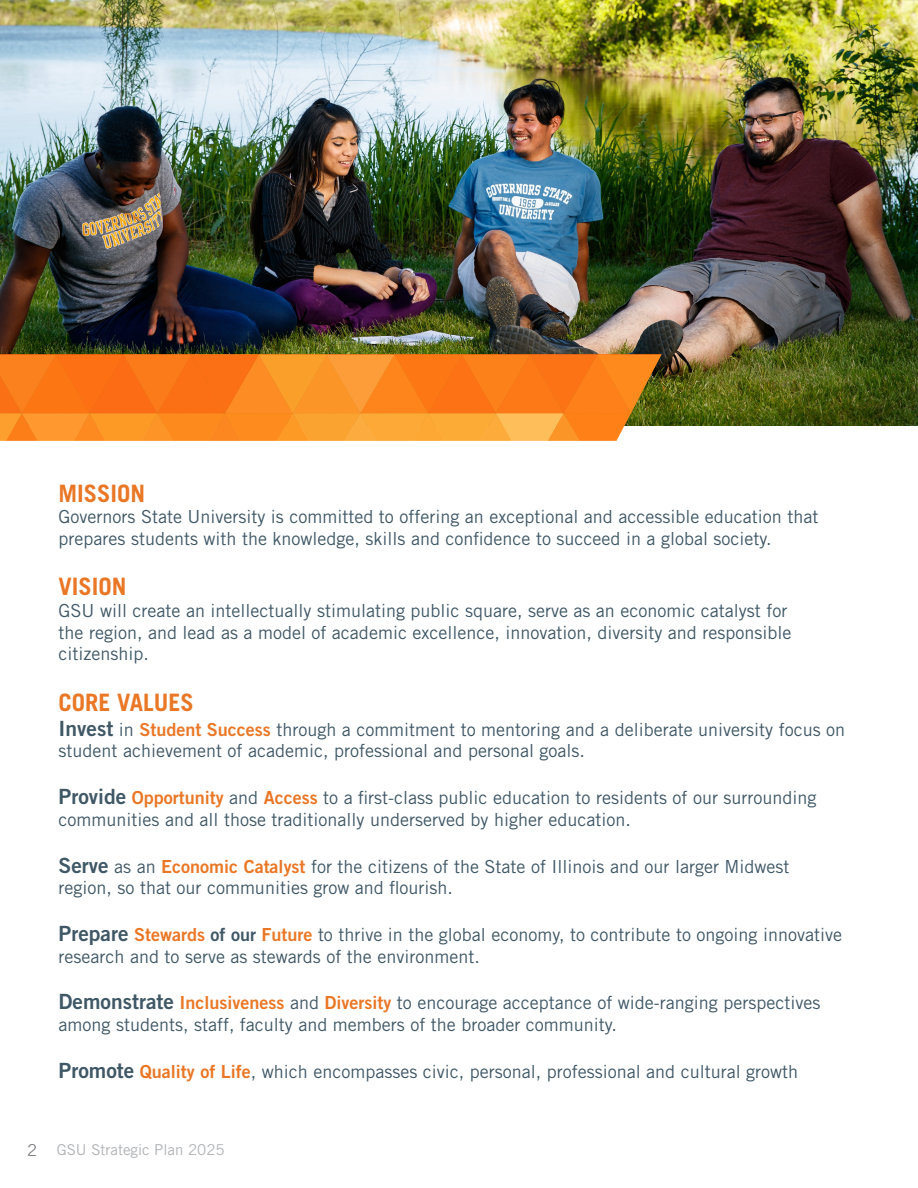
<style>
.page{position:relative;width:918px;height:1188px;background:#fff}
.page>*{position:absolute;margin:0;border:0;box-sizing:border-box;transform-origin:0 0}
.t1{font:700 24px "Trade Gothic LT Std";color:#e97726}
.t2{font:18px/21.6px "Trade Gothic LT Std";color:#405866}
.t3{font:15px "Trade Gothic LT Std";color:#b1b3b6}
.s1{font-family:"Trade Gothic LT Std Bd 2";font-size:21px}
.s2{font-family:"Trade Gothic LT Std Bd 2";color:#e97726}
.s3{font-family:"Trade Gothic LT Std Bd 2"}
.s4{font-size:16.5px;color:#808285}
</style>
<div class="page">
<img style="left:0;top:0;width:918px;height:426px">
<svg style="left:0;top:354px;width:662px;height:87px;background:#f78723"></svg>
<p class="t1" style="left:59px;top:479px;width:88px">MISSION</p>
<p class="t2" style="left:59px;top:506px;width:761px">Governors State University is committed to offering an exceptional and accessible education that prepares students with the knowledge, skills and confidence to succeed in a global society.</p>
<p class="t1" style="left:59px;top:572px;width:70px">VISION</p>
<p class="t2" style="left:59px;top:600px;width:734px">GSU will create an intellectually stimulating public square, serve as an economic catalyst for the region, and lead as a model of academic excellence, innovation, diversity and responsible citizenship.</p>
<p class="t1" style="left:59px;top:687px;width:137px">CORE VALUES</p>
<p class="t2" style="left:59px;top:718px;width:788px"><span class="s1">Invest</span> in <span class="s2">Student Success</span> through a commitment to mentoring and a deliberate university focus on student achievement of academic, professional and personal goals.</p>
<p class="t2" style="left:59px;top:787px;width:760px"><span class="s1">Provide</span> <span class="s2">Opportunity</span> and <span class="s2">Access</span> to a first-class public education to residents of our surrounding communities and all those traditionally underserved by higher education.</p>
<p class="t2" style="left:59px;top:855px;width:732px"><span class="s1">Serve</span> as an <span class="s2">Economic Catalyst</span> for the citizens of the State of Illinois and our larger Midwest region, so that our communities grow and flourish.</p>
<p class="t2" style="left:59px;top:924px;width:785px"><span class="s1">Prepare</span> <span class="s2">Stewards</span> <span class="s3">of our</span> <span class="s2">Future</span> to thrive in the global economy, to contribute to ongoing innovative research and to serve as stewards of the environment.</p>
<p class="t2" style="left:59px;top:992px;width:763px"><span class="s1">Demonstrate</span> <span class="s2">Inclusiveness</span> and <span class="s2">Diversity</span> to encourage acceptance of wide-ranging perspectives among students, staff, faculty and members of the broader community.</p>
<p class="t2" style="left:59px;top:1060px;width:741px"><span class="s1">Promote</span> <span class="s2">Quality of Life</span>, which encompasses civic, personal, professional and cultural growth</p>
<p class="t3" style="left:27px;top:1140px;width:199px"><span class="s4">2</span> GSU Strategic Plan 2025</p>
</div>
